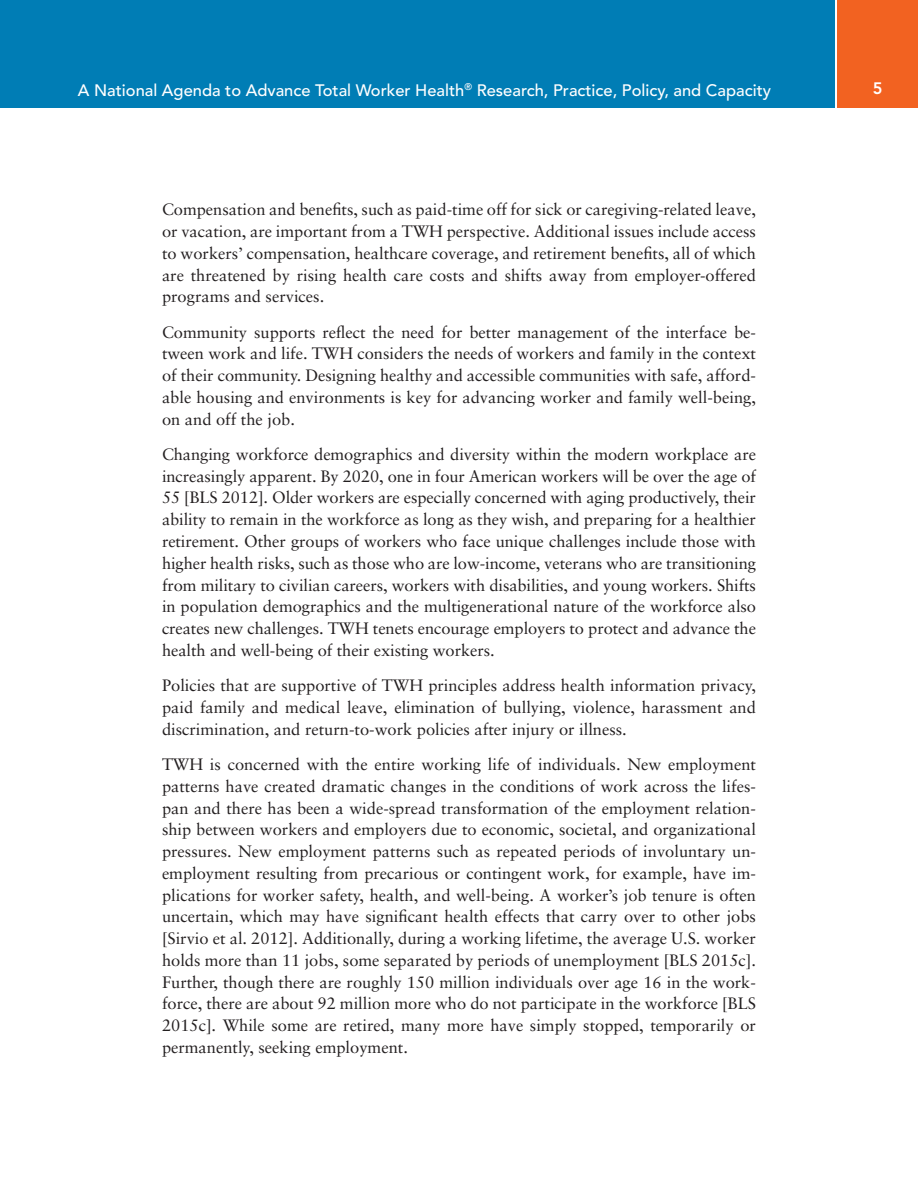
<style>
.page{position:relative;width:918px;height:1188px;background:#fff}
.page>*{position:absolute;margin:0;border:0;box-sizing:border-box;transform-origin:0 0}
.Body_1{font:16.5px/21.8px "Sabon";color:#231f20;text-align:justify}
.t1{font:500 16.5px "Avenir";color:#fff}
.t2{font:800 16.5px "Avenir";color:#fff}
</style>
<div class="page">
<div style="left:0;top:0;width:834px;height:108px;background:#007db5"></div>
<div style="left:837px;top:0;width:81px;height:108px;background:#f26221"></div>
<p class="t1" style="left:78px;top:80px;width:695px">A National Agenda to Advance Total Worker Health<sup>®</sup> Research, Practice, Policy, and Capacity</p>
<p class="t2" style="left:873px;top:79px;width:11px">5</p>
<p class="Body_1" style="left:162px;top:198px;width:596px">Compensation and benefits, such as paid-time off for sick or caregiving-related leave, or vacation, are important from a TWH perspective. Additional issues include access to workers’ compensation, healthcare coverage, and retirement benefits, all of which are threatened by rising health care costs and shifts away from employer-offered programs and services.</p>
<p class="Body_1" style="left:162px;top:321px;width:596px">Community supports reflect the need for better management of the interface be&shy;tween work and life. TWH considers the needs of workers and family in the context of their community. Designing healthy and accessible communities with safe, afford&shy;able housing and environments is key for advancing worker and family well-being, on and off the job.</p>
<p class="Body_1" style="left:162px;top:443px;width:596px">Changing workforce demographics and diversity within the modern workplace are increasingly apparent. By 2020, one in four American workers will be over the age of 55 [BLS 2012]. Older workers are especially concerned with aging productively, their ability to remain in the workforce as long as they wish, and preparing for a healthier retirement. Other groups of workers who face unique challenges include those with higher health risks, such as those who are low-income, veterans who are transitioning from military to civilian careers, workers with disabilities, and young workers. Shifts in population demographics and the multigenerational nature of the workforce also creates new challenges. TWH tenets encourage employers to protect and advance the health and well-being of their existing workers.</p>
<p class="Body_1" style="left:162px;top:674px;width:596px">Policies that are supportive of TWH principles address health information privacy, paid family and medical leave, elimination of bullying, violence, harassment and discrimination, and return-to-work policies after injury or illness.</p>
<p class="Body_1" style="left:162px;top:753px;width:596px">TWH is concerned with the entire working life of individuals. New employment patterns have created dramatic changes in the conditions of work across the lifes&shy;pan and there has been a wide-spread transformation of the employment relation&shy;ship between workers and employers due to economic, societal, and organizational pressures. New employment patterns such as repeated periods of involuntary un&shy;employment resulting from precarious or contingent work, for example, have im&shy;plications for worker safety, health, and well-being. A worker’s job tenure is often uncertain, which may have significant health effects that carry over to other jobs [Sirvio et al. 2012]. Additionally, during a working lifetime, the average U.S. worker holds more than 11 jobs, some separated by periods of unemployment [BLS 2015c].<br>Further, though there are roughly 150 million individuals over age 16 in the work&shy;force, there are about 92 million more who do not participate in the workforce [BLS 2015c]. While some are retired, many more have simply stopped, temporarily or permanently, seeking employment.</p>
</div>
